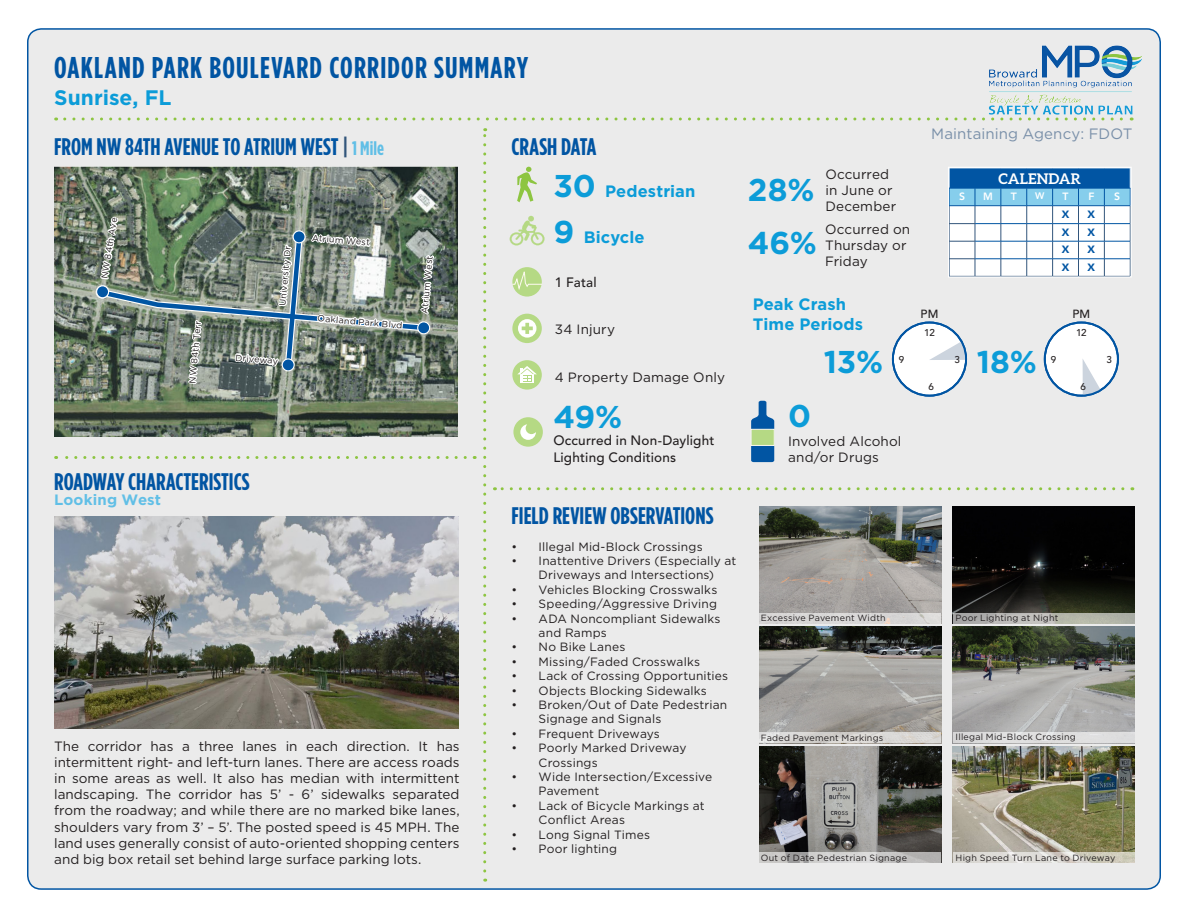
<style>
.page{position:relative;width:1188px;height:918px;background:#fff}
.page>*{position:absolute;margin:0;border:0;box-sizing:border-box;transform-origin:0 0}
.t1{font:700 31.5px "Gotham";letter-spacing:-.005em;color:#0c9cd8}
.t2{font:700 30px "Gotham Condensed";letter-spacing:.04em;color:#0155a3}
.Heading_1{font:700 24px "Gotham Condensed";color:#0155a3}
.Heading_2{font:700 21px "Gotham";color:#0c9cd8}
.t3{font:700 16.5px/19.8px "Gotham";letter-spacing:.005em;color:#0c9cd8}
.t4{font:15px "Gotham";letter-spacing:.005em;color:#7a90a9}
.Heading_3{font:700 15px "Gotham";letter-spacing:.01em;color:#61bfe6}
.t5{font:700 14.7px "Aleo";letter-spacing:.005em;color:#fff}
.Text{font:13.5px/16.2px "Gotham";letter-spacing:.01em;color:#231f20}
.t6{font:500 13.5px/16.2px "Avenir LT Std";letter-spacing:.015em;color:#231f20}
.t7{font:12px/14.4px "Gotham";letter-spacing:.015em;color:#231f20}
.t8{font:500 11.85px "Avenir LT Std";color:#231f20}
.t9{font:900 10.5px "Avenir LT Std";color:#0155a3}
.t10{font:800 10.5px "Avenir LT Std";color:#fff}
.t11{font:500 9.75px "Avenir LT Std";color:#231f20}
.t12{font:800 9.45px "Avenir LT Std";color:#fff}
.Description{font:9px "Gotham";letter-spacing:.025em;color:#231f20}
.Label_Bkg{font:9px "Gotham";color:#231f20}
.s1{color:#32557b}
.s2{font-size:19.5px;color:#61bfe6}
.s3{font-size:31.5px}
</style>
<div class="page">
<div style="left:28px;top:29px;width:1132px;height:860px;background:#ebebeb;border-radius:14px"></div>
<img style="left:988px;top:45px;width:154px;height:74px">
<svg style="left:56px;top:456px;width:409px;height:3px"></svg>
<svg style="left:483px;top:128px;width:3px;height:743px"></svg>
<svg style="left:65px;top:118px;width:1067px;height:3px"></svg>
<svg style="left:494px;top:487px;width:629px;height:3px"></svg>
<div style="left:1045px;top:323px;width:73px;height:73px;background:#fff;border-radius:50%"></div>
<svg style="left:1083px;top:359px;width:18px;height:37px"></svg>
<img style="left:54px;top:167px;width:404px;height:270px">
<img style="left:54px;top:517px;width:405px;height:211px">
<svg style="left:950px;top:169px;width:180px;height:107px;background:#accbe2"></svg>
<div style="left:948px;top:167px;width:184px;height:111px;border:1px solid #fff"></div>
<svg style="left:517px;top:167px;width:20px;height:35px"></svg>
<svg style="left:510px;top:216px;width:35px;height:29px"></svg>
<div style="left:512px;top:314px;width:30px;height:29px;background:#b5d984;border-radius:50%"></div>
<svg style="left:518px;top:319px;width:18px;height:19px"></svg>
<svg style="left:522px;top:323px;width:11px;height:11px"></svg>
<svg style="left:512px;top:267px;width:30px;height:30px"></svg>
<svg style="left:512px;top:267px;width:30px;height:25px"></svg>
<svg style="left:751px;top:401px;width:23px;height:61px"></svg>
<div style="left:751px;top:429px;width:24px;height:17px;background:#b5d984;border:1px solid #fbf9ec"></div>
<div style="left:513px;top:417px;width:30px;height:30px;background:#b5d984;border-radius:50%"></div>
<svg style="left:520px;top:424px;width:16px;height:16px"></svg>
<div style="left:512px;top:360px;width:30px;height:30px;background:#b5d984;border-radius:50%"></div>
<svg style="left:520px;top:381px;width:14px;height:2px"></svg>
<div style="left:523px;top:375px;width:8px;height:7px;background:#b5d984"></div>
<svg style="left:517px;top:366px;width:20px;height:15px"></svg>
<div style="left:893px;top:323px;width:73px;height:73px;background:#fff;border-radius:50%"></div>
<svg style="left:929px;top:342px;width:37px;height:18px"></svg>
<img style="left:759px;top:507px;width:182px;height:106px">
<img style="left:953px;top:507px;width:182px;height:106px">
<img style="left:759px;top:627px;width:182px;height:105px">
<img style="left:953px;top:627px;width:182px;height:105px">
<img style="left:759px;top:746px;width:182px;height:106px">
<img style="left:953px;top:746px;width:182px;height:106px">
<div style="left:759px;top:613px;width:182px;height:10px;background:#d8d7d6"></div>
<svg style="left:953px;top:613px;width:182px;height:10px;background:#b4b5ae"></svg>
<svg style="left:759px;top:732px;width:182px;height:11px;fill:#dad8d5"></svg>
<div style="left:953px;top:732px;width:182px;height:11px;background:#dededf"></div>
<svg style="left:759px;top:852px;width:182px;height:11px;background:#c4c3c3"></svg>
<svg style="left:953px;top:852px;width:182px;height:11px;background:#d8d6ce"></svg>
<div style="left:892px;top:322px;width:75px;height:75px;border:2px solid #0155a3;border-radius:50%"></div>
<div style="left:1044px;top:322px;width:75px;height:75px;border:2px solid #0155a3;border-radius:50%"></div>
<svg style="left:95px;top:208px;width:343px;height:212px;background:#748276"></svg>
<p class="t2" style="left:54px;top:50px;width:475px">OAKLAND PARK BOULEVARD CORRIDOR SUMMARY</p>
<p class="Heading_2" style="left:54px;top:84px;width:119px">Sunrise, FL</p>
<p class="Heading_1" style="left:54px;top:133px;width:331px">FROM NW 84TH AVENUE TO ATRIUM WEST <span class="s1">|</span> <span class="s2">1 Mile</span></p>
<p class="Label_Bkg" style="left:99px;top:278px;width:63px;rotate:-81deg">NW 84th Ave</p>
<p class="Label_Bkg" style="left:187px;top:383px;width:64px;rotate:-85deg">NW 84th Terr</p>
<p class="Label_Bkg" style="left:277px;top:305px;width:62px;rotate:-85deg">University Dr</p>
<p class="Label_Bkg" style="left:236px;top:352px;width:44px;rotate:5deg">Driveway</p>
<p class="Label_Bkg" style="left:312px;top:232px;width:60px;rotate:5deg">Atrium West</p>
<p class="Label_Bkg" style="left:318px;top:312px;width:87px;rotate:5deg">Oakland Park Blvd</p>
<p class="Label_Bkg" style="left:419px;top:313px;width:59px;rotate:-85deg">Atrium West</p>
<p class="Heading_1" style="left:54px;top:468px;width:197px">ROADWAY CHARACTERISTICS</p>
<p class="Heading_3" style="left:54px;top:490px;width:109px">Looking West</p>
<p class="Text" style="left:54px;top:737px;width:407px;text-align:justify">The corridor has a three lanes in each direction. It has intermittent right- and left-turn lanes. There are access roads in some areas as well. It also has median with intermittent landscaping. The corridor has 5’ - 6’ sidewalks separated from the roadway; and while there are no marked bike lanes, shoulders vary from 3’ – 5’. The posted speed is 45 MPH. The land uses generally consist of auto-oriented shopping centers and big box retail set behind large surface parking lots.</p>
<p class="Heading_1" style="left:512px;top:133px;width:86px">CRASH DATA</p>
<p class="t3" style="left:553px;top:181px;width:144px"><span class="s3">30</span> Pedestrian</p>
<p class="t3" style="left:553px;top:227px;width:93px"><span class="s3">9</span> Bicycle</p>
<p class="t6" style="left:555px;top:275px;width:43px">1 Fatal</p>
<p class="Text" style="left:555px;top:321px;width:62px">34 Injury</p>
<p class="Text" style="left:555px;top:369px;width:172px">4 Property Damage Only</p>
<p class="t1" style="left:553px;top:396px;width:70px">49%</p>
<p class="t6" style="left:553px;top:433px;width:163px">Occurred in Non-Daylight<br>Lighting Conditions</p>
<p class="Heading_1" style="left:512px;top:502px;width:203px">FIELD REVIEW OBSERVATIONS</p>
<p class="t7" style="left:512px;top:539px;width:193px">• Illegal Mid-Block Crossings</p>
<p class="t7" style="left:512px;top:553px;width:226px;text-align:center">• Inattentive Drivers (Especially at<br>Driveways and Intersections)</p>
<p class="t7" style="left:512px;top:582px;width:207px">• Vehicles Blocking Crosswalks</p>
<p class="t7" style="left:512px;top:596px;width:207px">• Speeding/Aggressive Driving</p>
<p class="t7" style="left:539px;top:611px;width:183px;text-indent:-27px">• ADA Noncompliant Sidewalks and Ramps</p>
<p class="t7" style="left:512px;top:640px;width:115px">• No Bike Lanes</p>
<p class="t7" style="left:512px;top:654px;width:190px">• Missing/Faded Crosswalks</p>
<p class="t7" style="left:512px;top:668px;width:218px">• Lack of Crossing Opportunities</p>
<p class="t7" style="left:512px;top:683px;width:197px">• Objects Blocking Sidewalks</p>
<p class="t7" style="left:539px;top:697px;width:190px;text-indent:-27px">• Broken/Out of Date Pedestrian<br>Signage and Signals</p>
<p class="t7" style="left:512px;top:726px;width:150px">• Frequent Driveways</p>
<p class="t7" style="left:539px;top:740px;width:149px;text-indent:-27px">• Poorly Marked Driveway<br>Crossings</p>
<p class="t7" style="left:539px;top:769px;width:175px;text-indent:-27px">• Wide Intersection/Excessive<br>Pavement</p>
<p class="t7" style="left:539px;top:798px;width:167px;text-indent:-27px">• Lack of Bicycle Markings at<br>Conflict Areas</p>
<p class="t7" style="left:512px;top:827px;width:140px">• Long Signal Times</p>
<p class="t7" style="left:512px;top:841px;width:107px">• Poor lighting</p>
<p class="t1" style="left:748px;top:169px;width:68px">28%</p>
<p class="Text" style="left:825px;top:165px;width:72px">Occurred in June or<br>December</p>
<p class="t1" style="left:748px;top:222px;width:70px">46%</p>
<p class="Text" style="left:825px;top:221px;width:87px">Occurred on<br>Thursday or<br>Friday</p>
<p class="t4" style="left:931px;top:125px;width:203px">Maintaining Agency: FDOT</p>
<p class="t5" style="left:999px;top:170px;width:84px">CALENDAR</p>
<p class="t10" style="left:959px;top:190px;width:8px">S</p>
<p class="t10" style="left:983px;top:190px;width:11px">M</p>
<p class="t10" style="left:1011px;top:190px;width:8px">T</p>
<p class="t12" style="left:1035px;top:191px;width:11px">W</p>
<p class="t10" style="left:1063px;top:190px;width:8px">T</p>
<p class="t10" style="left:1088px;top:190px;width:8px">F</p>
<p class="t10" style="left:1114px;top:190px;width:8px">S</p>
<p class="t9" style="left:1062px;top:208px;width:9px">X</p>
<p class="t9" style="left:1088px;top:208px;width:9px">X</p>
<p class="t9" style="left:1062px;top:226px;width:9px">X</p>
<p class="t9" style="left:1088px;top:226px;width:9px">X</p>
<p class="t9" style="left:1062px;top:243px;width:9px">X</p>
<p class="t9" style="left:1088px;top:243px;width:9px">X</p>
<p class="t9" style="left:1062px;top:261px;width:9px">X</p>
<p class="t9" style="left:1088px;top:261px;width:9px">X</p>
<p class="t3" style="left:753px;top:295px;width:112px">Peak Crash<br>Time Periods</p>
<p class="t8" style="left:1072px;top:307px;width:19px">PM</p>
<p class="t8" style="left:921px;top:307px;width:19px">PM</p>
<p class="t11" style="left:924px;top:327px;width:12px">12</p>
<p class="t11" style="left:1076px;top:327px;width:12px">12</p>
<p class="t1" style="left:824px;top:341px;width:61px">13%</p>
<p class="t11" style="left:899px;top:354px;width:7px">9</p>
<p class="t1" style="left:788px;top:395px;width:24px">0</p>
<p class="Text" style="left:788px;top:433px;width:115px">Involved Alcohol and/or Drugs</p>
<p class="t11" style="left:929px;top:380px;width:7px">6</p>
<p class="t11" style="left:955px;top:354px;width:7px">3</p>
<p class="t1" style="left:977px;top:341px;width:62px">18%</p>
<p class="t11" style="left:1051px;top:354px;width:7px">9</p>
<p class="t11" style="left:1080px;top:380px;width:7px">6</p>
<p class="t11" style="left:1106px;top:354px;width:7px">3</p>
<p class="Description" style="left:761px;top:612px;width:126px">Excessive Pavement Width</p>
<p class="Description" style="left:956px;top:612px;width:104px">Poor Lighting at Night</p>
<p class="Description" style="left:761px;top:732px;width:124px">Faded Pavement Markings</p>
<p class="Description" style="left:956px;top:731px;width:122px">Illegal Mid-Block Crossing</p>
<p class="Description" style="left:761px;top:852px;width:148px">Out of Date Pedestrian Signage</p>
<p class="Description" style="left:956px;top:852px;width:161px">High Speed Turn Lane to Driveway</p>
</div>
